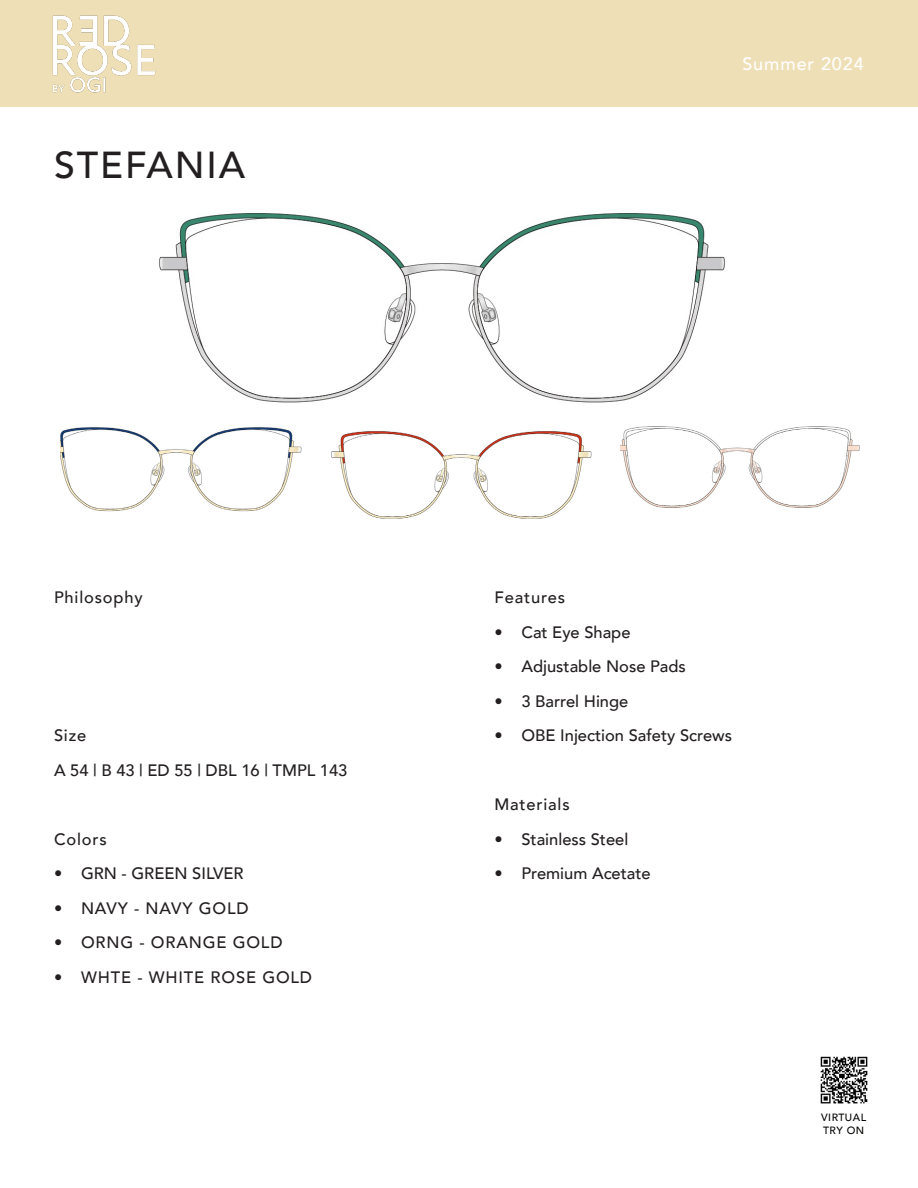
<style>
.page{position:relative;width:918px;height:1188px;background:#fff}
.page>*{position:absolute;margin:0;border:0;box-sizing:border-box;transform-origin:0 0}
.t1{font:500 37.5px "Avenir";letter-spacing:.05em;color:#231f20}
.t2{font:500 18px "Avenir";letter-spacing:.05em;color:#fff}
.t3{font:500 16.5px "Avenir";color:#231f20}
.t4{font:500 16.5px "Avenir";letter-spacing:.05em;color:#231f20}
.t5{font:500 10.5px/13.5px "Avenir";letter-spacing:.05em;color:#040503}
</style>
<div class="page">
<img style="left:820px;top:1056px;width:48px;height:48px">
<div style="left:0;top:0;width:918px;height:106px;background:#eedfb6"></div>
<img style="left:160px;top:213px;width:565px;height:190px">
<img style="left:60px;top:427px;width:242px;height:85px">
<img style="left:331px;top:431px;width:261px;height:88px">
<img style="left:620px;top:426px;width:240px;height:82px">
<p class="t1" style="left:54px;top:132px;width:192px">STEFANIA</p>
<p class="t2" style="left:742px;top:48px;width:123px">Summer 2024</p>
<p class="t4" style="left:54px;top:583px;width:90px">Philosophy</p>
<p class="t3" style="left:54px;top:721px;width:34px">Size</p>
<p class="t3" style="left:54px;top:756px;width:295px">A 54 | B 43 | ED 55 | DBL 16 | TMPL 143</p>
<p class="t3" style="left:54px;top:825px;width:54px">Colors</p>
<p class="t3" style="left:54px;top:859px;width:191px">• GRN - GREEN SILVER</p>
<p class="t4" style="left:54px;top:894px;width:196px">• NAVY - NAVY GOLD</p>
<p class="t4" style="left:54px;top:928px;width:230px">• ORNG - ORANGE GOLD</p>
<p class="t4" style="left:54px;top:963px;width:260px">• WHTE - WHITE ROSE GOLD</p>
<p class="t4" style="left:494px;top:583px;width:72px">Features</p>
<p class="t3" style="left:494px;top:617px;width:138px">• Cat Eye Shape</p>
<p class="t3" style="left:494px;top:652px;width:193px">• Adjustable Nose Pads</p>
<p class="t3" style="left:494px;top:686px;width:135px">• 3 Barrel Hinge</p>
<p class="t3" style="left:494px;top:721px;width:239px">• OBE Injection Safety Screws</p>
<p class="t4" style="left:494px;top:790px;width:77px">Materials</p>
<p class="t3" style="left:494px;top:824px;width:135px">• Stainless Steel</p>
<p class="t3" style="left:494px;top:859px;width:158px">• Premium Acetate</p>
<p class="t5" style="left:821px;top:1110px;width:47px">VIRTUAL<br>TRY ON</p>
</div>
